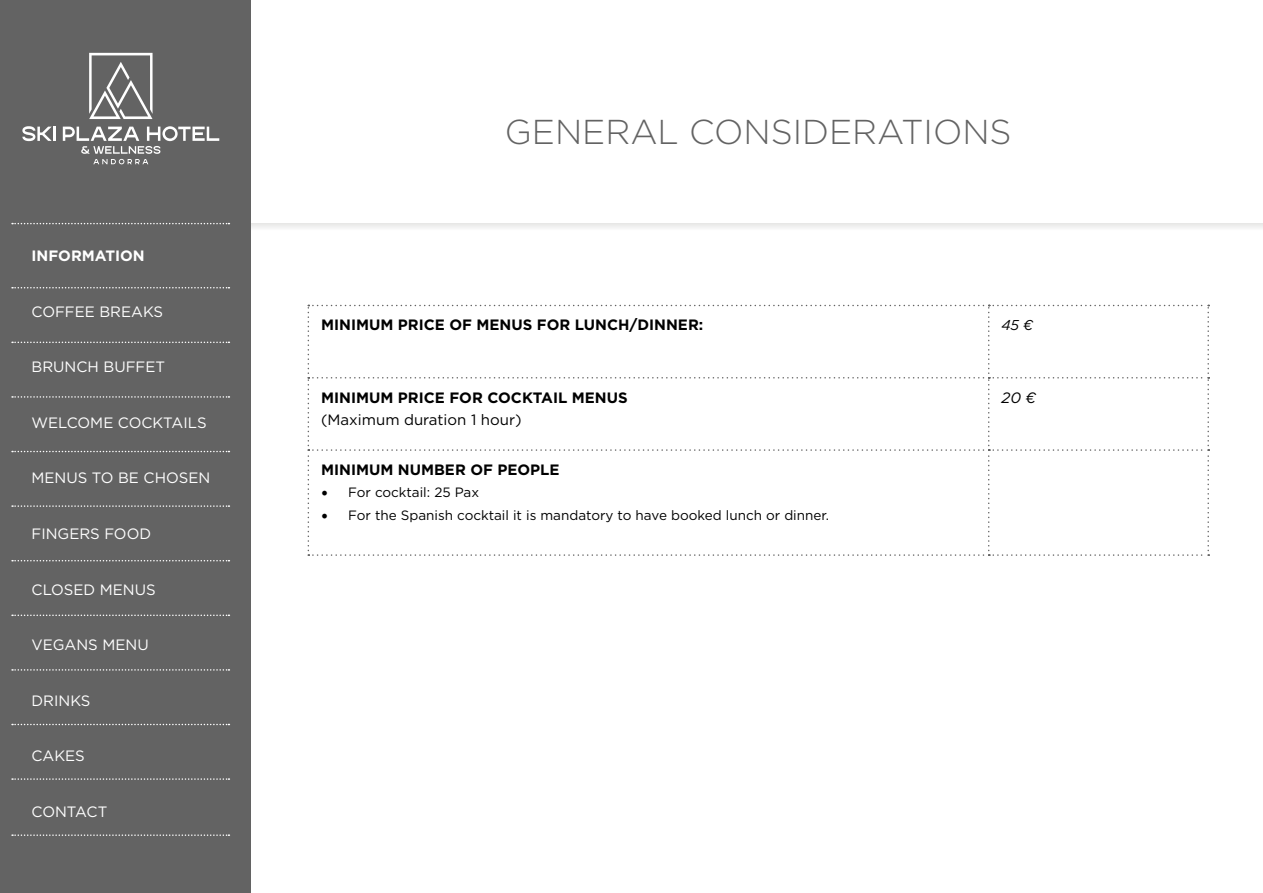
<style>
.page{position:relative;width:1263px;height:893px;background:#fff}
.page>*{position:absolute;margin:0;border:0;box-sizing:border-box;transform-origin:0 0}
.t1{font:300 34.5px "Gotham";color:#636363}
.t2{font:15px "Gotham";color:#fff}
.t3{font:700 15px "Gotham";color:#000}
.t4{font:15px "Gotham";color:#000}
.t5{font:700 15px "Gotham";color:#fff}
.t6{font:italic 15px "Gotham";color:#000}
.t7{font:italic 14.25px "Gotham";color:#000}
.t8{font:13.5px "Gotham";color:#000}
.s1{font-family:"Minion Pro";font-size:18px}
</style>
<div class="page">
<div style="left:251px;top:0;width:1012px;height:230px;background:#eee"></div>
<div style="left:251px;top:0;width:1012px;height:223px;background:#fff"></div>
<div style="left:0;top:0;width:251px;height:893px;background:#636363"></div>
<hr style="left:1262px;top:0;width:1px;height:893px;background:#636363">
<svg style="left:12px;top:287px;width:217px;height:1px"></svg>
<svg style="left:12px;top:223px;width:217px;height:1px"></svg>
<svg style="left:12px;top:396px;width:217px;height:2px"></svg>
<svg style="left:12px;top:505px;width:217px;height:2px"></svg>
<svg style="left:12px;top:615px;width:217px;height:1px"></svg>
<svg style="left:12px;top:724px;width:217px;height:1px"></svg>
<svg style="left:12px;top:834px;width:217px;height:2px"></svg>
<svg style="left:12px;top:342px;width:217px;height:1px"></svg>
<svg style="left:12px;top:451px;width:217px;height:1px"></svg>
<svg style="left:12px;top:560px;width:217px;height:1px"></svg>
<svg style="left:12px;top:669px;width:217px;height:2px"></svg>
<svg style="left:12px;top:778px;width:217px;height:2px"></svg>
<svg style="left:308px;top:305px;width:901px;height:251px"></svg>
<svg style="left:22px;top:126px;width:33px;height:16px"></svg>
<hr style="left:53px;top:127px;width:3px;height:14px;background:#fff">
<svg style="left:62px;top:53px;width:157px;height:112px"></svg>
<p class="t5" style="left:32px;top:246px;width:115px">INFORMATION</p>
<p class="t2" style="left:32px;top:302px;width:133px">COFFEE BREAKS</p>
<p class="t2" style="left:32px;top:358px;width:135px">BRUNCH BUFFET</p>
<p class="t2" style="left:32px;top:413px;width:177px">WELCOME COCKTAILS</p>
<p class="t2" style="left:32px;top:469px;width:180px">MENUS TO BE CHOSEN</p>
<p class="t2" style="left:32px;top:524px;width:121px">FINGERS FOOD</p>
<p class="t2" style="left:32px;top:580px;width:126px">CLOSED MENUS</p>
<p class="t2" style="left:32px;top:635px;width:119px">VEGANS MENU</p>
<p class="t2" style="left:32px;top:691px;width:61px">DRINKS</p>
<p class="t2" style="left:32px;top:746px;width:55px">CAKES</p>
<p class="t2" style="left:32px;top:802px;width:77px">CONTACT</p>
<h1 class="t1" style="left:505px;top:110px;width:508px">GENERAL CONSIDERATIONS</h1>
<p class="t3" style="left:321px;top:315px;width:384px">MINIMUM PRICE OF MENUS FOR LUNCH/DINNER:</p>
<p class="t7" style="left:1001px;top:315px;width:33px">45 €</p>
<p class="t3" style="left:321px;top:387px;width:308px">MINIMUM PRICE FOR COCKTAIL MENUS</p>
<p class="t4" style="left:321px;top:410px;width:202px">(Maximum duration 1 hour)</p>
<p class="t3" style="left:321px;top:460px;width:240px">MINIMUM NUMBER OF PEOPLE</p>
<p class="t8" style="left:321px;top:484px;width:160px"><span class="s1">•</span> For cocktail: 25 Pax</p>
<p class="t8" style="left:321px;top:506px;width:509px"><span class="s1">•</span> For the Spanish cocktail it is mandatory to have booked lunch or dinner.</p>
<p class="t6" style="left:1001px;top:388px;width:36px">20 €</p>
</div>
